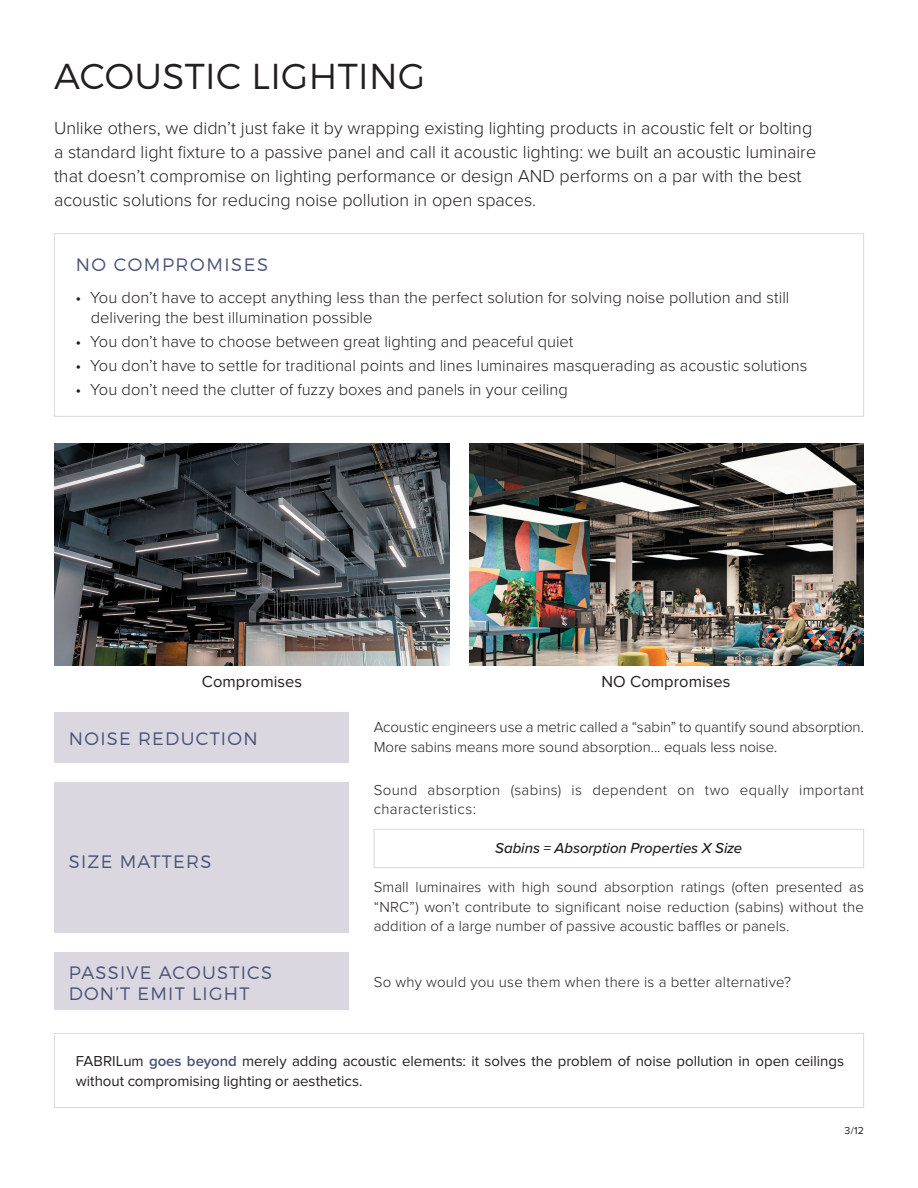
<style>
.page{position:relative;width:918px;height:1188px;background:#fff}
.page>*{position:absolute;margin:0;border:0;box-sizing:border-box;transform-origin:0 0}
.t1{font:300 36px "Montserrat";letter-spacing:.01em;color:#231f20}
.t2{font:300 18px/24px "Proxima Nova";color:#231f20}
.t3{font:300 18px/21.6px "Montserrat";letter-spacing:.07em;color:#475278}
.t4{font:300 16.5px/19.8px "Proxima Nova";color:#231f20}
.t5{font:16.5px "Proxima Nova";letter-spacing:.005em;color:#231f20}
.t6{font:300 15px/19.5px "Proxima Nova";letter-spacing:.005em;color:#231f20;text-align:justify}
.t7{font:15px/19.5px "Proxima Nova";color:#231f20}
.t8{font:300 15px/19.5px "Proxima Nova";letter-spacing:.025em;color:#231f20}
.t9{font:italic 500 15px "Proxima Nova";letter-spacing:-.005em;color:#231f20}
.t10{font:10.5px "Proxima Nova";color:#231f20}
.s1{font-size:16.5px}
.s2{font-weight:600;color:#475278}
</style>
<div class="page">
<div style="left:54px;top:233px;width:810px;height:184px;border:1px solid #dad7e0"></div>
<img style="left:54px;top:444px;width:396px;height:222px">
<img style="left:469px;top:444px;width:395px;height:222px">
<div style="left:54px;top:1033px;width:810px;height:75px;border:1px solid #dad7e0"></div>
<div style="left:54px;top:783px;width:295px;height:150px;background:#dad7e0"></div>
<div style="left:54px;top:713px;width:295px;height:50px;background:#dad7e0"></div>
<div style="left:54px;top:953px;width:295px;height:57px;background:#dad7e0"></div>
<div style="left:374px;top:829px;width:490px;height:39px;border:1px solid #dad7e0"></div>
<h1 class="t1" style="left:54px;top:54px;width:372px">ACOUSTIC LIGHTING</h1>
<p class="t2" style="left:54px;top:117px;width:764px">Unlike others, we didn’t just fake it by wrapping existing lighting products in acoustic felt or bolting a standard light fixture to a passive panel and call it acoustic lighting: we built an acoustic luminaire that doesn’t compromise on lighting performance or design AND performs on a par with the best acoustic solutions for reducing noise pollution in open spaces.</p>
<p class="t3" style="left:76px;top:253px;width:194px">NO COMPROMISES</p>
<p class="t4" style="left:91px;top:288px;width:700px;text-indent:-15px">• You don’t have to accept anything less than the perfect solution for solving noise pollution and still delivering the best illumination possible</p>
<p class="t4" style="left:76px;top:332px;width:499px">• You don’t have to choose between great lighting and peaceful quiet</p>
<p class="t4" style="left:76px;top:356px;width:733px">• You don’t have to settle for traditional points and lines luminaires masquerading as acoustic solutions</p>
<p class="t4" style="left:76px;top:380px;width:494px">• You don’t need the clutter of fuzzy boxes and panels in your ceiling</p>
<p class="t5" style="left:202px;top:672px;width:102px">Compromises</p>
<p class="t5" style="left:601px;top:672px;width:131px">NO Compromises</p>
<p class="t3" style="left:69px;top:728px;width:190px">NOISE REDUCTION</p>
<p class="t3" style="left:69px;top:851px;width:144px">SIZE MATTERS</p>
<p class="t3" style="left:69px;top:961px;width:205px">PASSIVE ACOUSTICS<br>DON’T EMIT LIGHT</p>
<p class="t6" style="left:374px;top:718px;width:492px">Acoustic engineers use a metric called a “sabin” to quantify sound absorption.<br>More sabins means more sound absorption... equals less noise<span class="s1">.</span></p>
<p class="t8" style="left:374px;top:780px;width:492px">Sound absorption (sabins) is dependent on two equally important characteristics:</p>
<p class="t9" style="left:495px;top:837px;width:249px">Sabins = Absorption Properties X Size</p>
<p class="t6" style="left:374px;top:878px;width:492px">Small luminaires with high sound absorption ratings (often presented as “NRC”) won’t contribute to significant noise reduction (sabins) without the addition of a large number of passive acoustic baffles or panels.</p>
<p class="t6" style="left:374px;top:972px;width:419px">So why would you use them when there is a better alternative?</p>
<p class="t7" style="left:76px;top:1052px;width:770px">FABRILum <span class="s2">goes beyond</span> merely adding acoustic elements: it solves the problem of noise pollution in open ceilings without compromising lighting or aesthetics.</p>
<p class="t10" style="left:845px;top:1124px;width:21px">3/12</p>
</div>
